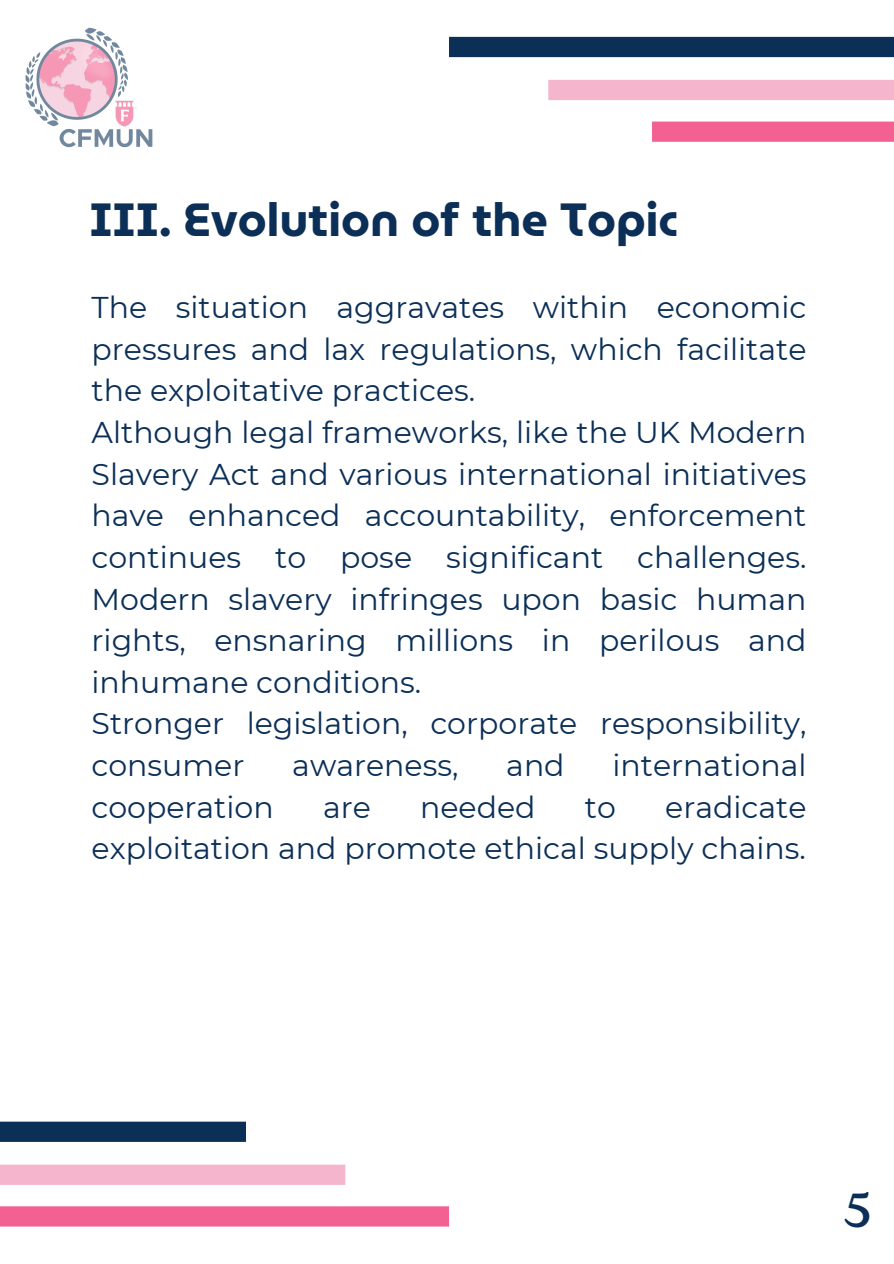
<style>
.page{position:relative;width:894px;height:1264px;background:#fff}
.page>*{position:absolute;margin:0;border:0;box-sizing:border-box;transform-origin:0 0}
.t1{font:47.85px "Roca One";color:#0b2f57}
.t2{font:700 46.5px "Museo Moderno";color:#0b2f57}
.t3{font:30px/41.7px "Montserrat";color:#0b2f57;text-align:justify}
</style>
<div class="page">
<div style="left:449px;top:37px;width:444px;height:20px;background:#0b2f57"></div>
<div style="left:548px;top:80px;width:345px;height:20px;background:#f4b5cd"></div>
<div style="left:651px;top:121px;width:242px;height:21px;background:#f26191"></div>
<img style="left:25px;top:27px;width:128px;height:121px">
<div style="left:0;top:1121px;width:246px;height:20px;background:#0b2f57"></div>
<div style="left:0;top:1164px;width:345px;height:20px;background:#f4b5cd"></div>
<div style="left:0;top:1206px;width:449px;height:20px;background:#f26191"></div>
<p class="t2" style="left:89px;top:182px;width:589px">III. Evolution of the Topic</p>
<p class="t3" style="left:91px;top:286px;width:716px">The situation aggravates within economic pressures and lax regulations, which facilitate the exploitative practices.</p>
<p class="t3" style="left:91px;top:411px;width:716px">Although legal frameworks, like the UK Modern Slavery Act and various international initiatives have enhanced accountability, enforcement continues to pose significant challenges.<br>Modern slavery infringes upon basic human rights, ensnaring millions in perilous and inhumane conditions.</p>
<h1 class="t3" style="left:91px;top:702px;width:716px">Stronger legislation, corporate responsibility, consumer</h1>
<h1 class="t3" style="left:292px;top:744px;width:167px">awareness,</h1>
<h1 class="t3" style="left:506px;top:744px;width:60px">and</h1>
<h1 class="t3" style="left:612px;top:744px;width:195px">international</h1>
<h1 class="t3" style="left:91px;top:786px;width:184px">cooperation</h1>
<h1 class="t3" style="left:323px;top:786px;width:49px">are</h1>
<h1 class="t3" style="left:420px;top:786px;width:117px">needed</h1>
<h1 class="t3" style="left:584px;top:786px;width:32px">to</h1>
<h1 class="t3" style="left:91px;top:786px;width:716px;text-align:right">eradicate<br>exploitation and promote ethical supply chains.</h1>
<p class="t1" style="left:843px;top:1182px;width:30px">5</p>
</div>
